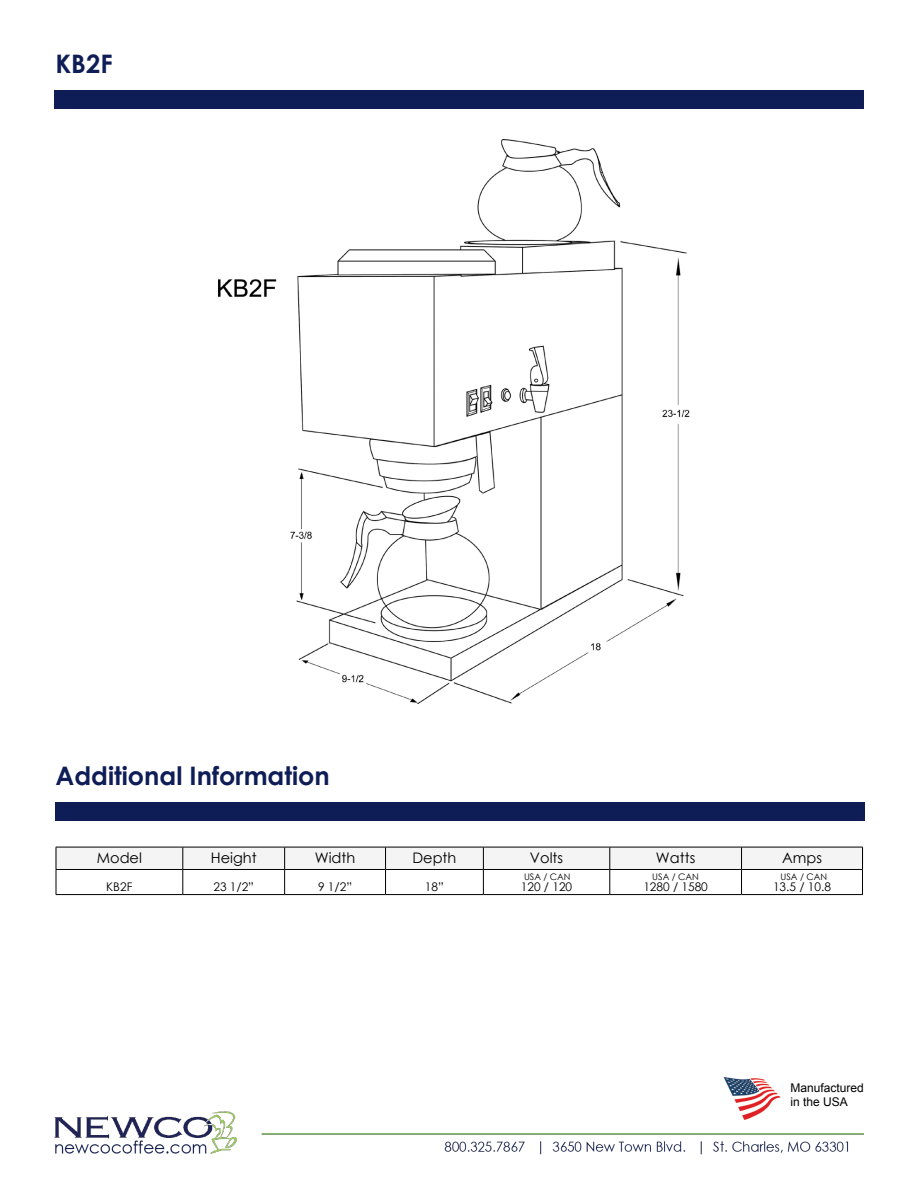
<style>
.page{position:relative;width:918px;height:1188px;background:#fff}
.page>*{position:absolute;margin:0;border:0;box-sizing:border-box;transform-origin:0 0}
.t1{font:700 25.5px "Century Gothic";color:#0f1d57}
.t2{font:14.55px "Century Gothic";color:#000}
.t3{font:12px "Arial";color:#000}
.t4{font:11.85px "Century Gothic";color:#000}
.t5{font:9px "Century Gothic";color:#000}
</style>
<div class="page">
<img style="left:218px;top:139px;width:472px;height:565px">
<img style="left:54px;top:1112px;width:810px;height:43px">
<div style="left:54px;top:90px;width:810px;height:19px;background:#0f1d57"></div>
<div style="left:56px;top:802px;width:810px;height:19px;background:#0f1d57"></div>
<img style="left:723px;top:1077px;width:58px;height:44px">
<div style="left:56px;top:848px;width:808px;height:21px;background:#f4f4f4"></div>
<hr style="left:56px;top:847px;width:127px;height:1px;background:#000">
<hr style="left:183px;top:847px;width:102px;height:1px;background:#000">
<hr style="left:285px;top:847px;width:101px;height:1px;background:#000">
<hr style="left:386px;top:847px;width:97px;height:1px;background:#000">
<hr style="left:483px;top:847px;width:127px;height:1px;background:#000">
<hr style="left:610px;top:847px;width:132px;height:1px;background:#000">
<hr style="left:742px;top:847px;width:121px;height:1px;background:#000">
<hr style="left:56px;top:869px;width:127px;height:1px;background:#000">
<svg style="left:56px;top:847px;width:1px;height:47px"></svg>
<hr style="left:183px;top:869px;width:102px;height:1px;background:#000">
<svg style="left:183px;top:847px;width:1px;height:47px"></svg>
<hr style="left:285px;top:869px;width:101px;height:1px;background:#000">
<svg style="left:284px;top:847px;width:1px;height:47px"></svg>
<hr style="left:386px;top:869px;width:97px;height:1px;background:#000">
<svg style="left:385px;top:847px;width:1px;height:47px"></svg>
<hr style="left:483px;top:869px;width:127px;height:1px;background:#000">
<svg style="left:483px;top:847px;width:1px;height:47px"></svg>
<hr style="left:610px;top:869px;width:132px;height:1px;background:#000">
<svg style="left:609px;top:847px;width:1px;height:47px"></svg>
<hr style="left:742px;top:869px;width:121px;height:1px;background:#000">
<svg style="left:741px;top:847px;width:1px;height:47px"></svg>
<svg style="left:862px;top:847px;width:1px;height:47px"></svg>
<hr style="left:56px;top:894px;width:127px;height:1px;background:#000">
<hr style="left:183px;top:894px;width:102px;height:1px;background:#000">
<hr style="left:285px;top:894px;width:101px;height:1px;background:#000">
<hr style="left:386px;top:894px;width:97px;height:1px;background:#000">
<hr style="left:483px;top:894px;width:127px;height:1px;background:#000">
<hr style="left:610px;top:894px;width:132px;height:1px;background:#000">
<hr style="left:742px;top:894px;width:121px;height:1px;background:#000">
<p class="t1" style="left:56px;top:45px;width:59px">KB2F</p>
<p class="t1" style="left:56px;top:756px;width:276px">Additional Information</p>
<p class="t2" style="left:97px;top:848px;width:47px">Model</p>
<p class="t2" style="left:211px;top:848px;width:47px">Height</p>
<p class="t2" style="left:315px;top:848px;width:42px">Width</p>
<p class="t2" style="left:412px;top:848px;width:45px">Depth</p>
<p class="t2" style="left:530px;top:848px;width:35px">Volts</p>
<p class="t2" style="left:656px;top:848px;width:41px">Watts</p>
<p class="t2" style="left:782px;top:848px;width:41px">Amps</p>
<p class="t4" style="left:106px;top:879px;width:28px">KB2F</p>
<p class="t4" style="left:213px;top:879px;width:42px">23 1/2”</p>
<p class="t4" style="left:318px;top:879px;width:36px">9 1/2”</p>
<p class="t4" style="left:425px;top:879px;width:20px">18”</p>
<p class="t4" style="left:521px;top:879px;width:53px">120 / 120</p>
<p class="t4" style="left:643px;top:879px;width:66px">1280 / 1580</p>
<p class="t4" style="left:773px;top:879px;width:59px">13.5 / 10.8</p>
<p class="t5" style="left:524px;top:870px;width:48px">USA / CAN</p>
<p class="t5" style="left:652px;top:870px;width:48px">USA / CAN</p>
<p class="t5" style="left:781px;top:870px;width:48px">USA / CAN</p>
<p class="t3" style="left:791px;top:1080px;width:75px">Manufactured</p>
<p class="t3" style="left:791px;top:1094px;width:59px">in the USA</p>
</div>
